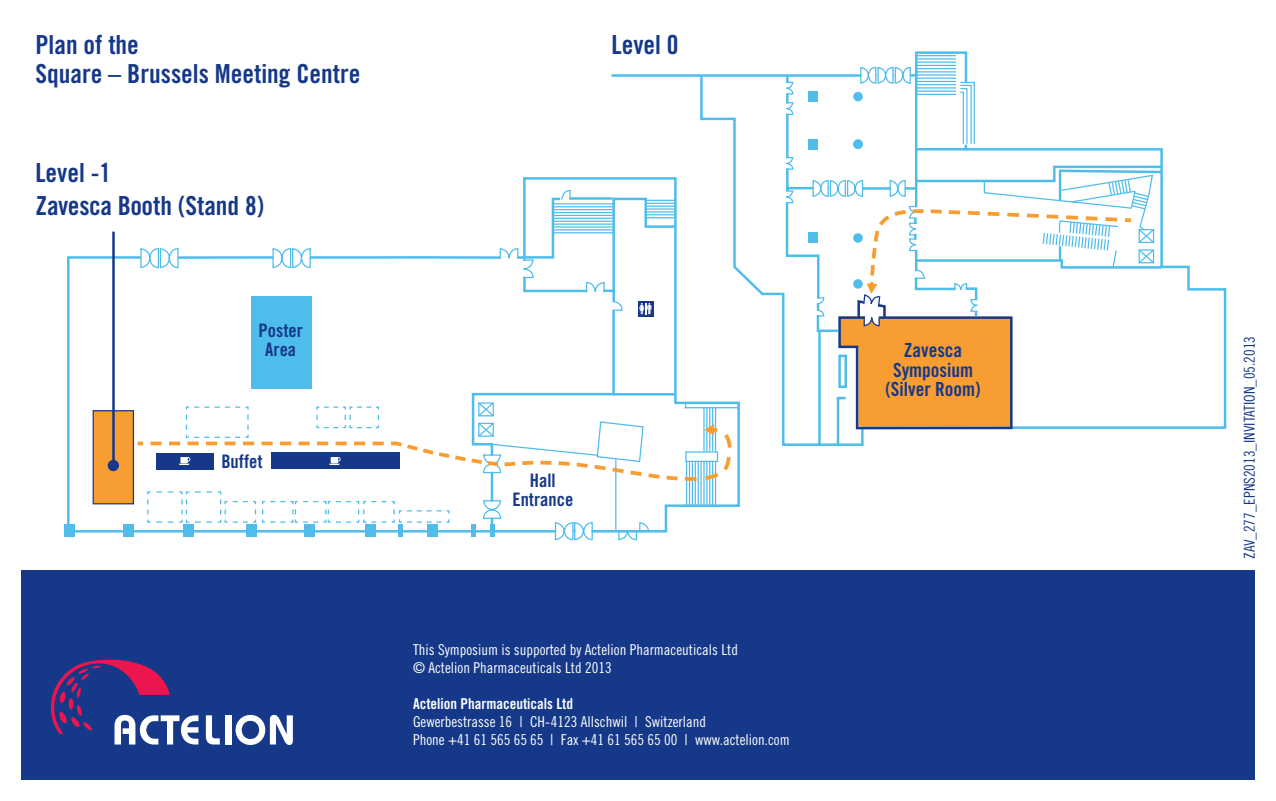
<style>
.page{position:relative;width:1276px;height:801px;background:#fff}
.page>*{position:absolute;margin:0;border:0;box-sizing:border-box;transform-origin:0 0}
.t1{font:26.25px "Trade Gothic LT Std Bd Cn 20";color:#153889}
.t2{font:19.5px "Trade Gothic LT Std Bd Cn 20";color:#153889}
.t3{font:18.5px "Trade Gothic LT Std Bd Cn 20";color:#153889}
.Inside_Bodytext_04{font:15px/18px "Trade Gothic LT Std Cn 18";color:#fff}
.Inside_Bodytext_04-2{font:15px "Trade Gothic LT Std Cn 18";color:#153889}
.Inside_Bodytext_04-3{font:15px "Trade Gothic LT Std Bd Cn 20";color:#fff}
</style>
<div class="page">
<svg style="left:523px;top:177px;width:217px;height:356px"></svg>
<svg style="left:554px;top:521px;width:39px;height:20px"></svg>
<svg style="left:617px;top:521px;width:33px;height:20px"></svg>
<hr style="left:686px;top:461px;width:1px;height:44px;background:#4fbdec">
<hr style="left:697px;top:461px;width:2px;height:44px;background:#4fbdec">
<hr style="left:692px;top:461px;width:1px;height:44px;background:#4fbdec">
<hr style="left:703px;top:461px;width:1px;height:44px;background:#4fbdec">
<hr style="left:709px;top:461px;width:1px;height:44px;background:#4fbdec">
<hr style="left:689px;top:461px;width:1px;height:44px;background:#4fbdec">
<hr style="left:700px;top:461px;width:2px;height:44px;background:#4fbdec">
<hr style="left:694px;top:461px;width:2px;height:44px;background:#4fbdec">
<hr style="left:706px;top:461px;width:1px;height:44px;background:#4fbdec">
<hr style="left:712px;top:461px;width:1px;height:44px;background:#4fbdec">
<hr style="left:715px;top:461px;width:1px;height:44px;background:#4fbdec">
<svg style="left:67px;top:256px;width:491px;height:278px"></svg>
<hr style="left:615px;top:459px;width:1px;height:71px;background:#4fbdec">
<div style="left:93px;top:410px;width:41px;height:94px;background:#f89d31;border:1px solid #153889"></div>
<svg style="left:147px;top:491px;width:303px;height:32px"></svg>
<div style="left:123px;top:524px;width:10px;height:13px;background:#4fbdec"></div>
<div style="left:64px;top:524px;width:11px;height:13px;background:#4fbdec"></div>
<div style="left:184px;top:524px;width:10px;height:13px;background:#4fbdec"></div>
<div style="left:246px;top:524px;width:11px;height:13px;background:#4fbdec"></div>
<div style="left:305px;top:524px;width:10px;height:13px;background:#4fbdec"></div>
<div style="left:365px;top:524px;width:11px;height:13px;background:#4fbdec"></div>
<div style="left:427px;top:524px;width:10px;height:13px;background:#4fbdec"></div>
<div style="left:398px;top:524px;width:5px;height:13px;background:#4fbdec"></div>
<hr style="left:471px;top:524px;width:4px;height:13px;background:#4fbdec">
<div style="left:490px;top:524px;width:5px;height:13px;background:#4fbdec"></div>
<hr style="left:112px;top:232px;width:3px;height:236px;background:#153889">
<div style="left:108px;top:460px;width:11px;height:11px;background:#153889;border-radius:50%"></div>
<svg style="left:699px;top:77px;width:528px;height:370px"></svg>
<hr style="left:611px;top:74px;width:250px;height:3px;background:#4fbdec">
<hr style="left:915px;top:75px;width:2px;height:132px;background:#4fbdec">
<svg style="left:859px;top:51px;width:116px;height:94px"></svg>
<hr style="left:916px;top:148px;width:50px;height:2px;background:#4fbdec">
<hr style="left:786px;top:114px;width:2px;height:44px;background:#4fbdec">
<svg style="left:784px;top:76px;width:10px;height:40px"></svg>
<svg style="left:807px;top:139px;width:10px;height:10px"></svg>
<svg style="left:807px;top:92px;width:10px;height:10px"></svg>
<div style="left:853px;top:139px;width:9px;height:10px;background:#4fbdec;border-radius:50%"></div>
<div style="left:853px;top:92px;width:9px;height:9px;background:#4fbdec;border-radius:50%"></div>
<svg style="left:134px;top:189px;width:605px;height:294px"></svg>
<svg style="left:784px;top:156px;width:380px;height:291px"></svg>
<div style="left:21px;top:570px;width:1233px;height:210px;background:#153889"></div>
<svg style="left:206px;top:715px;width:14px;height:29px"></svg>
<div style="left:225px;top:715px;width:6px;height:29px;background:#fff"></div>
<svg style="left:235px;top:715px;width:58px;height:30px"></svg>
<svg style="left:50px;top:659px;width:148px;height:85px"></svg>
<p class="t1" style="left:35px;top:29px;width:105px">Plan of the</p>
<p class="t1" style="left:611px;top:29px;width:69px">Level 0</p>
<p class="t1" style="left:35px;top:58px;width:327px">Square – Brussels Meeting Centre</p>
<p class="t1" style="left:35px;top:157px;width:77px">Level -1</p>
<p class="t1" style="left:35px;top:189px;width:230px">Zavesca Booth (Stand 8)</p>
<p class="t3" style="left:258px;top:319px;width:46px">Poster</p>
<p class="t3" style="left:265px;top:338px;width:32px">Area</p>
<p class="t3" style="left:221px;top:450px;width:43px">Buffet</p>
<p class="t3" style="left:530px;top:469px;width:27px">Hall</p>
<p class="t3" style="left:512px;top:488px;width:62px">Entrance</p>
<p class="Inside_Bodytext_04" style="left:413px;top:640px;width:326px">This Symposium is supported by Actelion Pharmaceuticals Ltd © Actelion Pharmaceuticals Ltd 2013</p>
<p class="Inside_Bodytext_04-3" style="left:413px;top:694px;width:161px">Actelion Pharmaceuticals Ltd</p>
<p class="Inside_Bodytext_04" style="left:413px;top:712px;width:378px">Gewerbestrasse 16 | CH-4123 Allschwil | Switzerland<br>Phone +41 61 565 65 65 | Fax +41 61 565 65 00 | www.actelion.com</p>
<p class="t2" style="left:904px;top:338px;width:60px">Zavesca</p>
<p class="t2" style="left:893px;top:358px;width:82px">Symposium</p>
<p class="t2" style="left:885px;top:377px;width:97px">(Silver Room)</p>
<p class="Inside_Bodytext_04-2" style="left:1240px;top:559px;width:225px;rotate:-90deg">ZAV_277_EPNS2013_INVITATION_05.2013</p>
</div>
